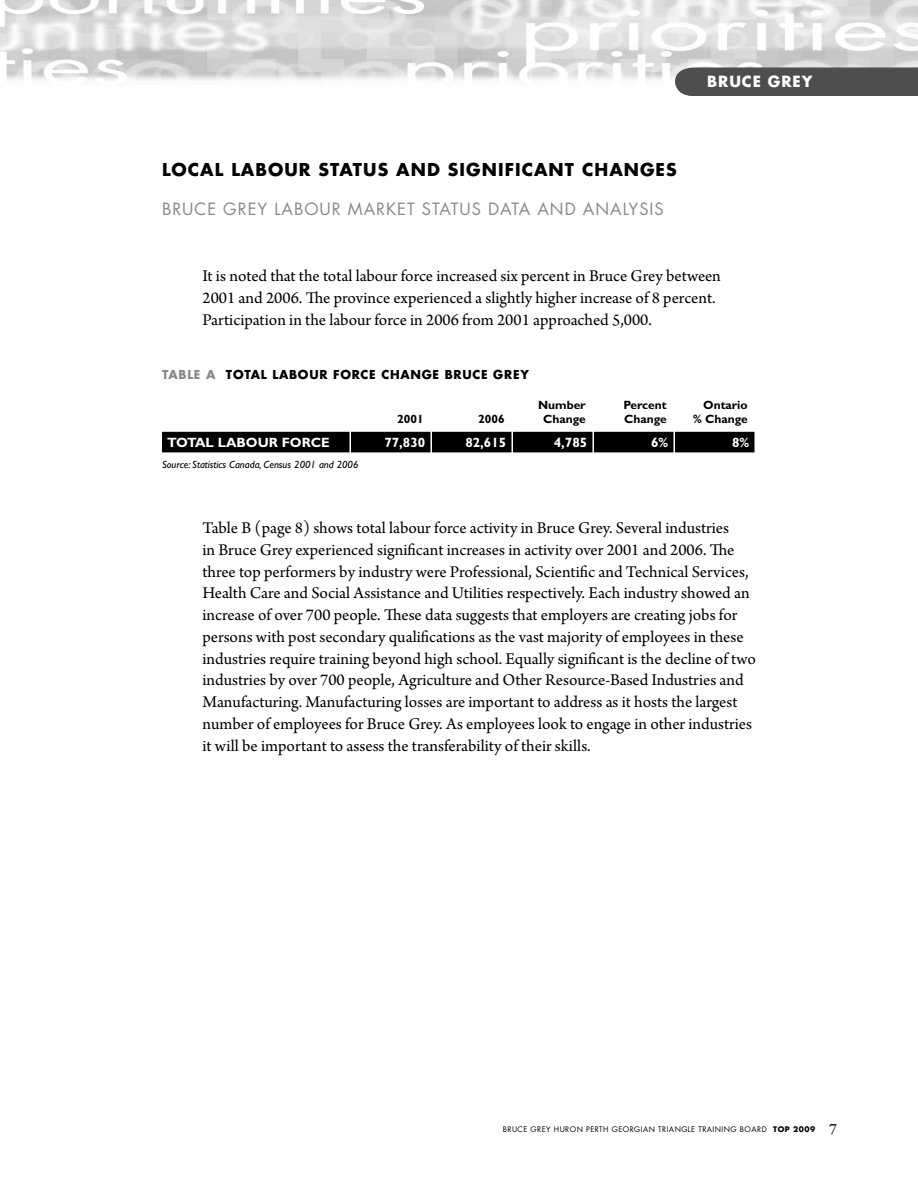
<style>
.page{position:relative;width:918px;height:1188px;background:#fff}
.page>*{position:absolute;margin:0;border:0;box-sizing:border-box;transform-origin:0 0}
.t1{font:17.25px/21.8px "Arno Pro";color:#000}
.t2{font:700 17.25px "Futura";letter-spacing:.06em;color:#000}
.t3{font:16.5px "Futura";letter-spacing:.06em;color:#8a8a8a}
.t4{font:700 15px "Futura";letter-spacing:.06em;color:#fff}
.t5{font:700 13.5px "Gill Sans";color:#fff}
.t6{font:700 12px/14.4px "Gill Sans";color:#000;text-align:center}
.t7{font:700 12px "Futura";letter-spacing:.06em;color:#000}
.t8{font:italic 10.5px "Gill Sans";color:#000}
.t9{font:7.5px "Futura";letter-spacing:.06em;color:#000}
.s1{color:#8a8a8a}
.s2{font-weight:700}
.s3{font-family:"Arno Pro";font-size:16.5px}
</style>
<div class="page">
<img style="left:0;top:0;width:918px;height:81px">
<div style="left:162px;top:431px;width:593px;height:21px;background:#000"></div>
<hr style="left:754px;top:432px;width:2px;height:20px;background:#fff">
<div style="left:675px;top:68px;width:243px;height:28px;background:#4e4e4e"></div>
<p class="t2" style="left:162px;top:162px;width:516px">LOCAL LABOUR STATUS AND SIGNIFICANT CHANGES</p>
<p class="t3" style="left:162px;top:202px;width:503px">BRUCE GREY LABOUR MARKET STATUS DATA AND ANALYSIS</p>
<p class="t4" style="left:707px;top:75px;width:107px">BRUCE GREY</p>
<p class="t1" style="left:202px;top:267px;width:520px">It is noted that the total labour force increased six percent in Bruce Grey between<br>2001 and 2006. The province experienced a slightly higher increase of 8 percent.<br>Participation in the labour force in 2006 from 2001 approached 5,000.</p>
<p class="t7" style="left:162px;top:369px;width:368px"><span class="s1">TABLE A</span> TOTAL LABOUR FORCE CHANGE BRUCE GREY</p>
<p class="t6" style="left:397px;top:414px;width:28px">2001</p>
<p class="t6" style="left:478px;top:414px;width:28px">2006</p>
<p class="t6" style="left:538px;top:399px;width:49px">Number<br>Change</p>
<p class="t6" style="left:624px;top:399px;width:45px;text-align:left">Percent<br>Change</p>
<p class="t6" style="left:693px;top:399px;width:56px;text-align:right">Ontario % Change</p>
<p class="t5" style="left:167px;top:438px;width:164px">TOTAL LABOUR FORCE</p>
<p class="t5" style="left:384px;top:438px;width:42px">77,830</p>
<p class="t5" style="left:465px;top:438px;width:42px">82,615</p>
<p class="t5" style="left:554px;top:438px;width:35px">4,785</p>
<p class="t5" style="left:651px;top:438px;width:19px">6%</p>
<p class="t5" style="left:732px;top:438px;width:19px">8%</p>
<p class="t8" style="left:162px;top:461px;width:198px">Source: Statistics Canada, Census 2001 and 2006</p>
<p class="t1" style="left:202px;top:518px;width:555px">Table B (page 8) shows total labour force activity in Bruce Grey. Several industries<br>in Bruce Grey experienced significant increases in activity over 2001 and 2006. The three top performers by industry were Professional, Scientific and Technical Services, Health Care and Social Assistance and Utilities respectively. Each industry showed an increase of over 700 people. These data suggests that employers are creating jobs for persons with post secondary qualifications as the vast majority of employees in these industries require training beyond high school. Equally significant is the decline of two industries by over 700 people, Agriculture and Other Resource-Based Industries and Manufacturing. Manufacturing losses are important to address as it hosts the largest number of employees for Bruce Grey. As employees look to engage in other industries it will be important to assess the transferability of their skills.</p>
<p class="t9" style="left:503px;top:1126px;width:336px">BRUCE GREY HURON PERTH GEORGIAN TRIANGLE TRAINING BOARD <span class="s2">TOP 2009</span> <span class="s3">7</span></p>
</div>
